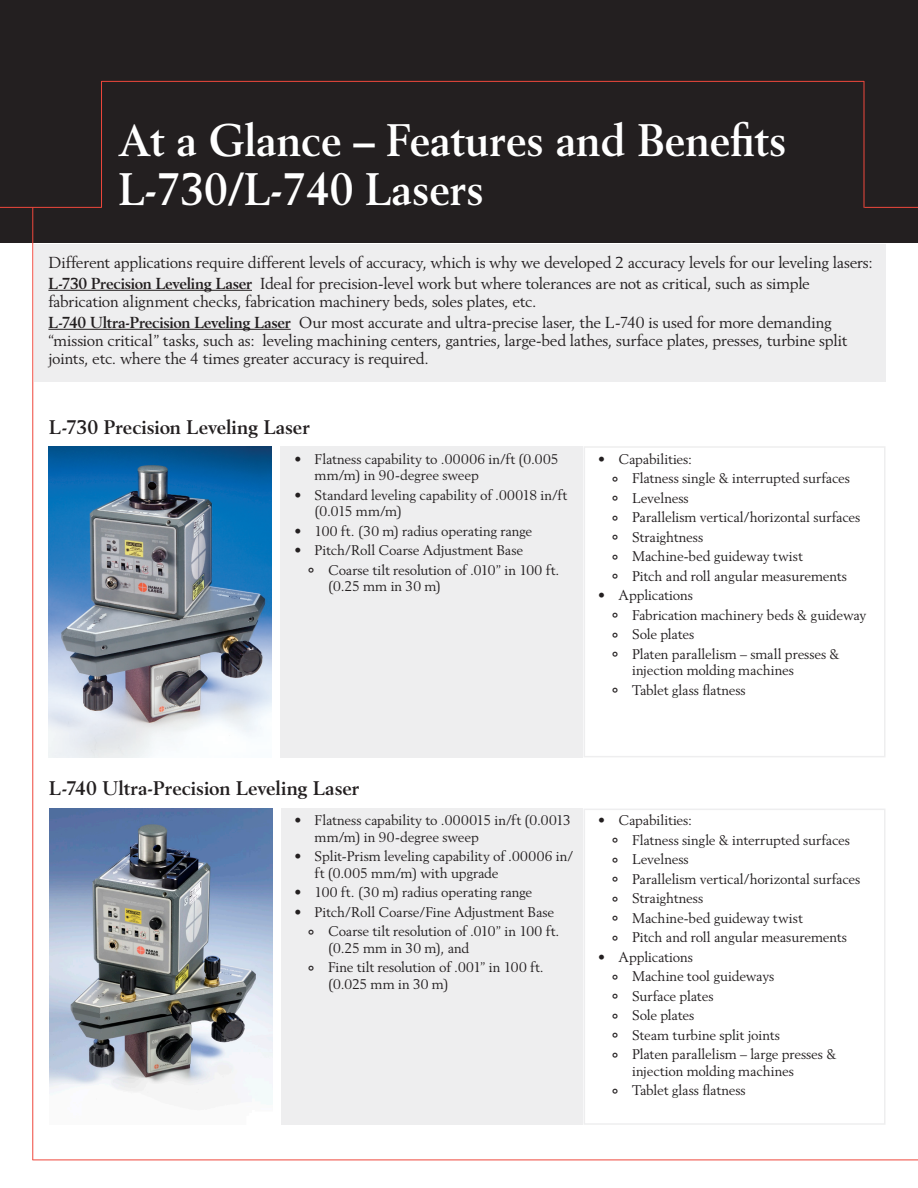
<style>
.page{position:relative;width:918px;height:1188px;background:#fff}
.page>*{position:absolute;margin:0;border:0;box-sizing:border-box;transform-origin:0 0}
.Page_Header_-_Left{font:700 45px/49.5px "Berling LT Std";color:#fff;scale:.95 1}
._730_Header{font:700 19.5px "Berling LT Std";color:#231f20}
._730_Body{font:15.75px/18px "Berling LT Std";letter-spacing:-.015em;color:#231f20}
.t1{font:13.8px/16.5px "Berling LT Std";letter-spacing:-.01em;color:#231f20}
.s1{font-weight:700}
.s2{font-weight:700;font-size:24px}
</style>
<div class="page">
<div style="left:0;top:0;width:918px;height:243px;background:#231f20"></div>
<div style="left:281px;top:446px;width:302px;height:311px;background:#eeeeef"></div>
<div style="left:584px;top:446px;width:302px;height:311px;border:2px solid #eeeeef"></div>
<div style="left:281px;top:809px;width:302px;height:316px;background:#eeeeef"></div>
<div style="left:584px;top:809px;width:302px;height:316px;border:2px solid #eeeeef"></div>
<div style="left:34px;top:244px;width:852px;height:137px;background:#eeeeef"></div>
<hr style="left:48px;top:290px;width:204px;height:1px;background:#231f20">
<hr style="left:48px;top:329px;width:243px;height:1px;background:#231f20">
<hr style="left:864px;top:207px;width:54px;height:1px;background:#ef473c">
<hr style="left:102px;top:81px;width:762px;height:1px;background:#ef473c">
<hr style="left:0;top:207px;width:102px;height:1px;background:#ef473c">
<hr style="left:32px;top:1160px;width:886px;height:1px;background:#ef473c">
<hr style="left:32px;top:207px;width:1px;height:953px;background:#ef473c">
<hr style="left:101px;top:81px;width:1px;height:126px;background:#ef473c">
<hr style="left:864px;top:81px;width:1px;height:127px;background:#ef473c">
<img style="left:48px;top:446px;width:223px;height:311px">
<img style="left:49px;top:809px;width:223px;height:296px">
<p class="Page_Header_-_Left" style="left:119px;top:115px;width:704px">At a Glance – Features and Benefits<br>L-730/L-740 Lasers</p>
<p class="_730_Body" style="left:48px;top:253px;width:826px">Different applications require different levels of accuracy, which is why we developed 2 accuracy levels for our leveling lasers:</p>
<p class="_730_Body" style="left:48px;top:274px;width:763px"><span class="s1">L-730 Precision Leveling Laser</span> Ideal for precision-level work but where tolerances are not as critical, such as simple fabrication alignment checks, fabrication machinery beds, soles plates, etc.</p>
<p class="_730_Body" style="left:48px;top:313px;width:800px"><span class="s1">L-740 Ultra-Precision Leveling Laser</span> Our most accurate and ultra-precise laser, the L-740 is used for more demanding “mission critical” tasks, such as: leveling machining centers, gantries, large-bed lathes, surface plates, presses, turbine split joints, etc. where the 4 times greater accuracy is required.</p>
<p class="_730_Header" style="left:49px;top:415px;width:262px">L-730 Precision Leveling Laser</p>
<p class="t1" style="left:315px;top:450px;width:246px;text-indent:-20px">• Flatness capability to .00006 in/ft (0.005 mm/m) in 90-degree sweep</p>
<p class="t1" style="left:315px;top:486px;width:254px;text-indent:-20px">• Standard leveling capability of .00018 in/ft (0.015 mm/m)</p>
<p class="t1" style="left:294px;top:522px;width:239px">• 100 ft. (30 m) radius operating range</p>
<p class="t1" style="left:294px;top:542px;width:230px">• Pitch/Roll Coarse Adjustment Base</p>
<p class="t1" style="left:328px;top:561px;width:233px;text-indent:-20px"><span class="s2">˚</span> Coarse tilt resolution of .010” in 100 ft. (0.25 mm in 30 m)</p>
<p class="t1" style="left:598px;top:450px;width:95px">• Capabilities:</p>
<p class="t1" style="left:612px;top:470px;width:240px"><span class="s2">˚</span> Flatness single &amp; interrupted surfaces</p>
<p class="t1" style="left:612px;top:489px;width:78px"><span class="s2">˚</span> Levelness</p>
<p class="t1" style="left:612px;top:509px;width:250px"><span class="s2">˚</span> Parallelism vertical/horizontal surfaces</p>
<p class="t1" style="left:612px;top:528px;width:93px"><span class="s2">˚</span> Straightness</p>
<p class="t1" style="left:612px;top:548px;width:193px"><span class="s2">˚</span> Machine-bed guideway twist</p>
<p class="t1" style="left:612px;top:567px;width:237px"><span class="s2">˚</span> Pitch and roll angular measurements</p>
<p class="t1" style="left:598px;top:587px;width:96px">• Applications</p>
<p class="t1" style="left:612px;top:606px;width:256px"><span class="s2">˚</span> Fabrication machinery beds &amp; guideway</p>
<p class="t1" style="left:612px;top:626px;width:84px"><span class="s2">˚</span> Sole plates</p>
<p class="t1" style="left:632px;top:645px;width:209px;text-indent:-20px"><span class="s2">˚</span> Platen parallelism – small presses &amp; injection molding machines</p>
<p class="t1" style="left:612px;top:681px;width:135px"><span class="s2">˚</span> Tablet glass flatness</p>
<p class="_730_Header" style="left:49px;top:777px;width:312px">L-740 Ultra-Precision Leveling Laser</p>
<p class="t1" style="left:315px;top:812px;width:258px;text-indent:-20px">• Flatness capability to .000015 in/ft (0.0013 mm/m) in 90-degree sweep</p>
<p class="t1" style="left:315px;top:848px;width:260px;text-indent:-20px">• Split-Prism leveling capability of .00006 in/ ft (0.005 mm/m) with upgrade</p>
<p class="t1" style="left:294px;top:884px;width:239px">• 100 ft. (30 m) radius operating range</p>
<p class="t1" style="left:294px;top:904px;width:261px">• Pitch/Roll Coarse/Fine Adjustment Base</p>
<p class="t1" style="left:328px;top:923px;width:233px;text-indent:-20px"><span class="s2">˚</span> Coarse tilt resolution of .010” in 100 ft. (0.25 mm in 30 m), and</p>
<p class="t1" style="left:328px;top:959px;width:217px;text-indent:-20px"><span class="s2">˚</span> Fine tilt resolution of .001” in 100 ft. (0.025 mm in 30 m)</p>
<p class="t1" style="left:598px;top:812px;width:95px">• Capabilities:</p>
<p class="t1" style="left:612px;top:832px;width:240px"><span class="s2">˚</span> Flatness single &amp; interrupted surfaces</p>
<p class="t1" style="left:612px;top:851px;width:78px"><span class="s2">˚</span> Levelness</p>
<p class="t1" style="left:612px;top:871px;width:250px"><span class="s2">˚</span> Parallelism vertical/horizontal surfaces</p>
<p class="t1" style="left:612px;top:890px;width:93px"><span class="s2">˚</span> Straightness</p>
<p class="t1" style="left:612px;top:910px;width:193px"><span class="s2">˚</span> Machine-bed guideway twist</p>
<p class="t1" style="left:612px;top:929px;width:237px"><span class="s2">˚</span> Pitch and roll angular measurements</p>
<p class="t1" style="left:598px;top:949px;width:96px">• Applications</p>
<p class="t1" style="left:612px;top:968px;width:164px"><span class="s2">˚</span> Machine tool guideways</p>
<p class="t1" style="left:612px;top:988px;width:103px"><span class="s2">˚</span> Surface plates</p>
<p class="t1" style="left:612px;top:1007px;width:84px"><span class="s2">˚</span> Sole plates</p>
<p class="t1" style="left:612px;top:1027px;width:170px"><span class="s2">˚</span> Steam turbine split joints</p>
<p class="t1" style="left:632px;top:1046px;width:206px;text-indent:-20px"><span class="s2">˚</span> Platen parallelism – large presses &amp; injection molding machines</p>
<p class="t1" style="left:612px;top:1082px;width:135px"><span class="s2">˚</span> Tablet glass flatness</p>
</div>
